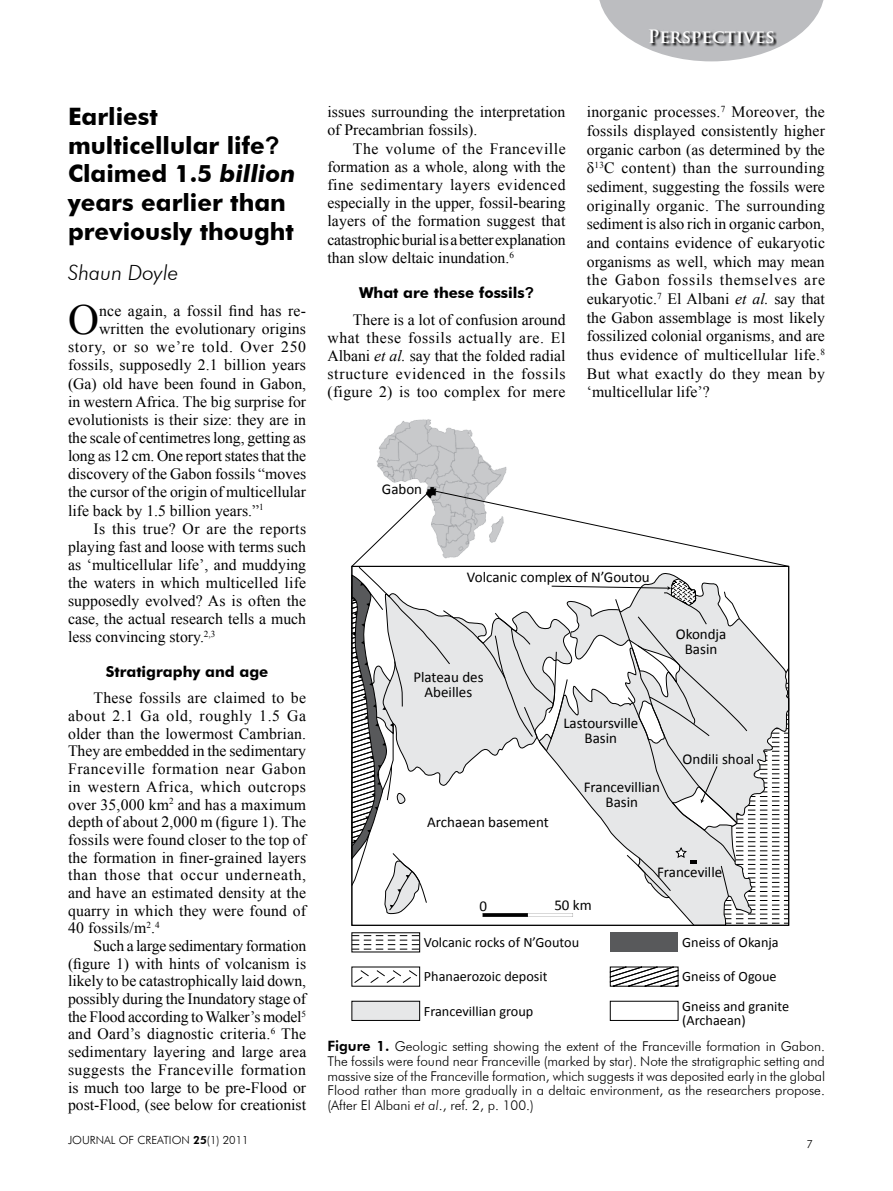
<style>
.page{position:relative;width:893px;height:1191px;background:#fff}
.page>*{position:absolute;margin:0;border:0;box-sizing:border-box;transform-origin:0 0}
.t1{font:42.9px "Times New Roman";color:#000}
.t2{font:700 24px/29px "Futura BT";color:#000}
.t3{font:italic 300 21px "Futura BT";color:#000}
.t4{font:700 18px "Trajan Pro";color:#fff}
.t5{font:15.75px/17.7px "Times New Roman";color:#000;text-align:justify}
.t6{font:15.75px "Times New Roman";letter-spacing:.045em;color:#000}
.t7{font:15.75px "Times New Roman";letter-spacing:.025em;color:#000}
.t8{font:15px/15px "Calibri";color:#000;text-align:center}
.t9{font:700 15px "Futura BT";color:#000}
.t10{font:14.25px/30px "Calibri";color:#000}
.t11{font:300 13.5px/14.7px "Futura BT";color:#000;text-align:justify}
.t12{font:300 11.25px "Futura BT";color:#000}
.s1{font-family:"Arial"}
.s2{font-style:italic}
.s3{font-weight:800}
.s4{font-weight:800;font-size:14.25px}
</style>
<div class="page">
<svg style="left:599px;top:0;width:225px;height:61px"></svg>
<svg style="left:649px;top:29px;width:128px;height:18px;background:#919194"></svg>
<div style="left:610px;top:932px;width:68px;height:20px;background:#58595b"></div>
<div style="left:352px;top:1001px;width:68px;height:19px;background:#e6e7e8"></div>
<div style="left:352px;top:1001px;width:68px;height:19px;border:1px solid #000"></div>
<svg style="left:354px;top:970px;width:63px;height:13px"></svg>
<svg style="left:610px;top:966px;width:68px;height:20px"></svg>
<img style="left:376px;top:419px;width:131px;height:70px">
<svg style="left:351px;top:489px;width:438px;height:461px"></svg>
<p class="t4" style="left:648px;top:25px;width:129px">Perspectives</p>
<h2 class="t2" style="left:68px;top:101px;width:229px">Earliest multicellular life<span class="s1">?<br></span>Claimed 1.5 <span class="s2">billion </span>years earlier than previously thought</h2>
<h3 class="t3" style="left:68px;top:259px;width:112px">Shaun Doyle</h3>
<h1 class="t1" style="left:68px;top:291px;width:32px">O</h1>
<p class="t5" style="left:99px;top:302px;width:209px">nce again, a fossil find has re-</p>
<p class="t5" style="left:99px;top:320px;width:208px">written the evolutionary origins</p>
<p class="t6" style="left:68px;top:336px;width:240px">story, or so we’re told. Over 250</p>
<p class="t5" style="left:68px;top:356px;width:239px">fossils, supposedly 2.1 billion years</p>
<p class="t5" style="left:68px;top:374px;width:240px">(Ga) old have been found in Gabon,</p>
<p class="t5" style="left:68px;top:392px;width:240px">in western Africa. The big surprise for</p>
<p class="t5" style="left:68px;top:410px;width:240px">evolutionists is their size: they are in</p>
<p class="t5" style="left:68px;top:428px;width:239px">the scale of centimetres long, getting as</p>
<p class="t5" style="left:68px;top:447px;width:239px">long as 12 cm. One report states that the</p>
<p class="t5" style="left:68px;top:465px;width:240px">discovery of the Gabon fossils “moves</p>
<p class="t5" style="left:68px;top:483px;width:240px">the cursor of the origin of multicellular</p>
<p class="t5" style="left:68px;top:501px;width:197px">life back by 1.5 billion years.”<sup>1</sup></p>
<p class="t7" style="left:94px;top:518px;width:214px">Is this true? Or are the reports</p>
<p class="t5" style="left:68px;top:537px;width:240px">playing fast and loose with terms such</p>
<p class="t5" style="left:68px;top:555px;width:240px">as ‘multicellular life’, and muddying</p>
<p class="t5" style="left:68px;top:573px;width:240px">the waters in which multicelled life</p>
<p class="t5" style="left:68px;top:592px;width:240px">supposedly evolved? As is often the</p>
<p class="t5" style="left:68px;top:610px;width:240px">case, the actual research tells a much</p>
<p class="t5" style="left:68px;top:628px;width:149px">less convincing story.<sup>2,3</sup></p>
<p class="t9" style="left:106px;top:663px;width:164px">Stratigraphy and age</p>
<p class="t5" style="left:68px;top:689px;width:240px;text-indent:26px">These fossils are claimed to be about 2.1 Ga old, roughly 1.5 Ga older than the lowermost Cambrian.<br>They are embedded in the sedimentary Franceville formation near Gabon in western Africa, which outcrops over 35,000 km<sup>2</sup> and has a maximum depth of about 2,000 m (figure 1). The fossils were found closer to the top of the formation in finer-grained layers than those that occur underneath, and have an estimated density at the quarry in which they were found of 40 fossils/m<sup>2</sup>.<sup>4</sup></p>
<p class="t5" style="left:68px;top:936px;width:240px;text-indent:26px">Such a large sedimentary formation (figure 1) with hints of volcanism is likely to be catastrophically laid down, possibly during the Inundatory stage of the Flood according to Walker’s model<sup>5 </sup>and Oard’s diagnostic criteria.<sup>6</sup> The sedimentary layering and large area suggests the Franceville formation is much too large to be pre-Flood or post-Flood, (see below for creationist</p>
<p class="t12" style="left:68px;top:1133px;width:182px">JOURNAL OF CREATION <span class="s3">25</span>(1) 2011</p>
<p class="t5" style="left:327px;top:103px;width:239px;line-height:18.1px">issues surrounding the interpretation of Precambrian fossils).</p>
<p class="t5" style="left:327px;top:139px;width:240px;line-height:18.1px;text-indent:26px">The volume of the Franceville formation as a whole, along with the fine sedimentary layers evidenced especially in the upper, fossil-bearing layers of the formation suggest that catastrophic burial is a better explanation than slow deltaic inundation.<sup>6</sup></p>
<p class="t9" style="left:359px;top:283px;width:176px">What are these fossils<span class="s1">?</span></p>
<p class="t5" style="left:327px;top:310px;width:240px;line-height:18.1px;text-indent:26px">There is a lot of confusion around what these fossils actually are. El Albani <span class="s2">et al.</span> say that the folded radial structure evidenced in the fossils (figure 2) is too complex for mere</p>
<p class="t5" style="left:587px;top:102px;width:240px;line-height:18.6px">inorganic processes.<sup>7</sup> Moreover, the fossils displayed consistently higher organic carbon (as determined by the δ<sup>13</sup>C content) than the surrounding sediment, suggesting the fossils were originally organic. The surrounding sediment is also rich in organic carbon, and contains evidence of eukaryotic organisms as well, which may mean the Gabon fossils themselves are eukaryotic.<sup>7</sup> El Albani <span class="s2">et al.</span> say that the Gabon assemblage is most likely fossilized colonial organisms, and are thus evidence of multicellular life.<sup>8<br></sup>But what exactly do they mean by ‘multicellular life’?</p>
<p class="t8" style="left:382px;top:481px;width:42px">Gabon</p>
<p class="t8" style="left:467px;top:569px;width:184px">Volcanic complex of N’Goutou</p>
<p class="t8" style="left:413px;top:668px;width:72px">Plateau des<br>Abeilles</p>
<p class="t8" style="left:427px;top:813px;width:123px">Archaean basement</p>
<p class="t8" style="left:563px;top:714px;width:77px">Lastoursville<br>Basin</p>
<p class="t8" style="left:584px;top:779px;width:78px">Francevillian<br>Basin</p>
<p class="t8" style="left:676px;top:626px;width:52px">Okondja<br>Basin</p>
<p class="t8" style="left:683px;top:750px;width:73px">Ondili shoal</p>
<p class="t8" style="left:479px;top:898px;width:9px">0</p>
<p class="t8" style="left:554px;top:897px;width:39px">50 km</p>
<p class="t10" style="left:424px;top:926px;width:157px">Volcanic rocks of N’Goutou</p>
<p class="t10" style="left:424px;top:960px;width:125px">Phanaerozoic deposit</p>
<p class="t10" style="left:424px;top:995px;width:111px">Francevillian group</p>
<p class="t8" style="left:657px;top:863px;width:67px">Franceville</p>
<p class="t10" style="left:682px;top:926px;width:98px">Gneiss of Okanja</p>
<p class="t10" style="left:682px;top:960px;width:108px">Gneiss of Ogoue<br>Gneiss and granite</p>
<p class="t10" style="left:682px;top:1005px;width:65px">(Archaean)</p>
<p class="t11" style="left:327px;top:1039px;width:499px"><span class="s4">Figure 1.</span> Geologic setting showing the extent of the Franceville formation in Gabon.<br>The fossils were found near Franceville (marked by star). Note the stratigraphic setting and massive size of the Franceville formation, which suggests it was deposited early in the global Flood rather than more gradually in a deltaic environment, as the researchers propose. (After El Albani <span class="s2">et al</span>., ref. 2, p. 100.)</p>
<p class="t12" style="left:806px;top:1136px;width:8px">7</p>
</div>
